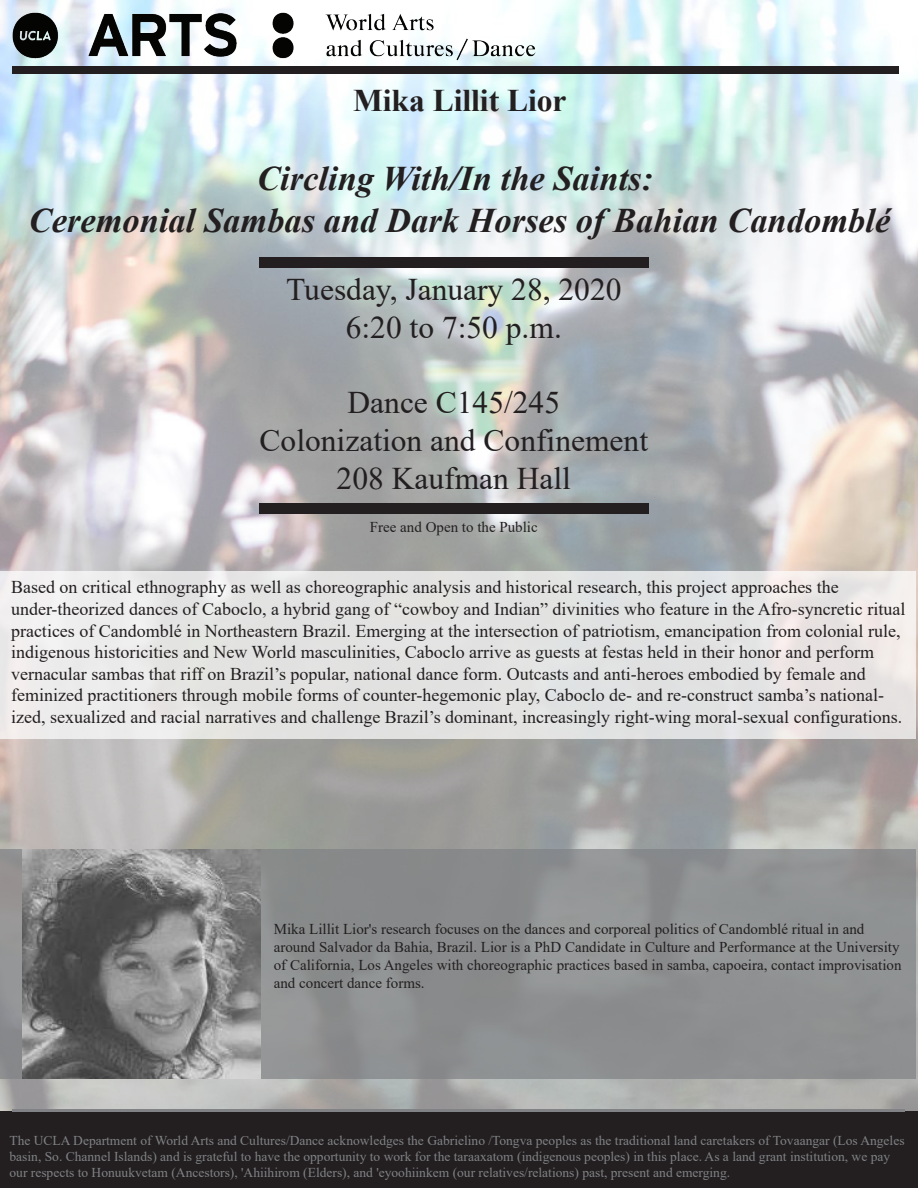
<style>
.page{position:relative;width:918px;height:1188px;background:#fff}
.page>*{position:absolute;margin:0;border:0;box-sizing:border-box;transform-origin:0 0}
.t1{font:italic 700 34.5px/41.4px "Times New Roman";color:#231f20;text-align:center}
.t2{font:31.5px/37.8px "Times New Roman";color:#231f20;text-align:center}
.t3{font:700 31.5px "Times New Roman";color:#231f20}
.t4{font:18px/21.6px "Times New Roman";color:#231f20}
.t5{font:15px/18px "Times New Roman";color:#231f20}
.t6{font:13.5px/16.2px "Times New Roman";color:#808285}
</style>
<div class="page">
<img style="left:0;top:0;width:918px;height:1111px">
<div style="left:0;top:1111px;width:918px;height:77px;background:#231f20"></div>
<img style="left:11px;top:12px;width:526px;height:49px">
<hr style="left:13px;top:1109px;width:892px;height:2px;background:#808285">
<div style="left:13px;top:66px;width:886px;height:8px;background:#231f20"></div>
<div style="left:0;top:849px;width:916px;height:229px;background:#8d8f90"></div>
<img style="left:22px;top:849px;width:238px;height:229px">
<svg style="left:0;top:571px;width:916px;height:167px;background:#e5e5e4"></svg>
<div style="left:259px;top:257px;width:390px;height:10px;background:#231f20"></div>
<div style="left:259px;top:503px;width:390px;height:10px;background:#231f20"></div>
<h2 class="t3" style="left:353px;top:78px;width:215px">Mika Lillit Lior</h2>
<h1 class="t1" style="left:29px;top:157px;width:863px">Circling With/In the Saints:<br>Ceremonial Sambas and Dark Horses of Bahian Candomblé</h1>
<h2 class="t2" style="left:286px;top:270px;width:337px">Tuesday, January 28, 2020<br>6:20 to 7:50 p.m.</h2>
<h2 class="t2" style="left:260px;top:383px;width:390px">Dance C145/245<br>Colonization and Confinement<br>208 Kaufman Hall</h2>
<p class="t5" style="left:370px;top:518px;width:169px">Free and Open to the Public</p>
<p class="t4" style="left:11px;top:576px;width:896px">Based on critical ethnography as well as choreographic analysis and historical research, this project approaches the under-theorized dances of Caboclo, a hybrid gang of “cowboy and Indian” divinities who feature in the Afro-syncretic ritual practices of Candomblé in Northeastern Brazil. Emerging at the intersection of patriotism, emancipation from colonial rule, indigenous historicities and New World masculinities, Caboclo arrive as guests at festas held in their honor and perform vernacular sambas that riff on Brazil’s popular, national dance form. Outcasts and anti-heroes embodied by female and feminized practitioners through mobile forms of counter-hegemonic play, Caboclo de- and re-construct samba’s national&shy;ized, sexualized and racial narratives and challenge Brazil’s dominant, increasingly right-wing moral-sexual configurations.</p>
<p class="t5" style="left:274px;top:919px;width:629px">Mika Lillit Lior's research focuses on the dances and corporeal politics of Candomblé ritual in and around Salvador da Bahia, Brazil. Lior is a PhD Candidate in Culture and Performance at the University of California, Los Angeles with choreographic practices based in samba, capoeira, contact improvisation and concert dance forms.</p>
<p class="t6" style="left:10px;top:1132px;width:897px">The UCLA Department of World Arts and Cultures/Dance acknowledges the Gabrielino /Tongva peoples as the traditional land caretakers of Tovaangar (Los Angeles basin, So. Channel Islands) and is grateful to have the opportunity to work for the taraaxatom (indigenous peoples) in this place. As a land grant institution, we pay our respects to Honuukvetam (Ancestors), 'Ahiihirom (Elders), and 'eyoohiinkem (our relatives/relations) past, present and emerging.</p>
</div>
